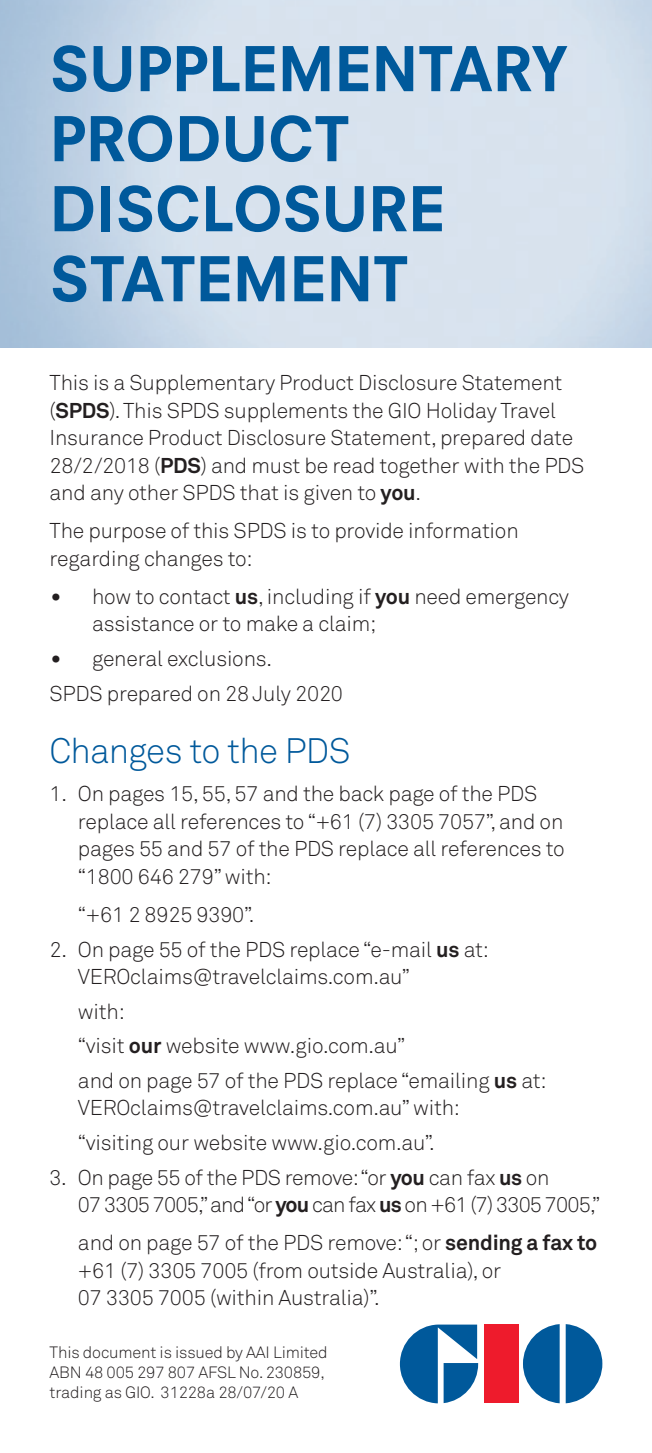
<style>
.page{position:relative;width:652px;height:1453px;background:#fff}
.page>*{position:absolute;margin:0;border:0;box-sizing:border-box;transform-origin:0 0}
.t1{font:800 60px/70px "Neuzeit SLT Std";letter-spacing:-.005em;color:#00599b}
.t2{font:300 35px "Akkurat Std";letter-spacing:-.02em;color:#00599b}
.t3{font:300 21.25px/27.5px "Akkurat Std";letter-spacing:-.01em;color:#231f20}
.t4{font:300 21.25px/27.5px "Akkurat Std";letter-spacing:-.04em;color:#231f20}
.t5{font:300 16.25px/20px "Akkurat Std";letter-spacing:-.01em;color:#231f20}
.s1{font-weight:700}
.s2{font-size:30.75px}
</style>
<div class="page">
<div style="left:484px;top:1324px;width:34px;height:79px;background:#ee1b2c"></div>
<svg style="left:523px;top:1324px;width:37px;height:79px"></svg>
<svg style="left:566px;top:1324px;width:36px;height:79px"></svg>
<svg style="left:400px;top:1324px;width:78px;height:79px"></svg>
<h1 class="t1" style="left:50px;top:34px;width:520px">SUPPLEMENTARY<br>PRODUCT<br>DISCLOSURE<br>STATEMENT</h1>
<p class="t3" style="left:50px;top:369px;width:536px">This is a Supplementary Product Disclosure Statement (<span class="s1">SPDS</span>). This SPDS supplements the GIO Holiday Travel Insurance Product Disclosure Statement, prepared date 28/2/2018 (<span class="s1">PDS</span>) and must be read together with the PDS and any other SPDS that is given to <span class="s1">you</span>.</p>
<p class="t3" style="left:50px;top:517px;width:471px">The purpose of this SPDS is to provide information regarding changes to:</p>
<p class="t3" style="left:92px;top:583px;width:478px;text-indent:-43px"><span class="s2">•</span> how to contact <span class="s1">us</span>, including if <span class="s1">you</span> need emergency assistance or to make a claim;</p>
<p class="t3" style="left:50px;top:641px;width:295px;line-height:34.5px"><span class="s2">•</span> general exclusions.<br>SPDS prepared on 28 July 2020</p>
<h2 class="t2" style="left:50px;top:730px;width:302px">Changes to the PDS</h2>
<p class="t3" style="left:78px;top:780px;width:488px;text-indent:-28px">1. On pages 15, 55, 57 and the back page of the PDS replace all references to “+61 (7) 3305 7057”, and on pages 55 and 57 of the PDS replace all references to “1800 646 279” with:</p>
<p class="t3" style="left:78px;top:901px;width:178px">“+61 2 8925 9390”.</p>
<p class="t3" style="left:78px;top:935px;width:413px;text-indent:-28px">2. On page 55 of the PDS replace “e-mail <span class="s1">us</span> at:<br>VEROclaims@travelclaims.com.au”</p>
<p class="t3" style="left:78px;top:994px;width:470px;line-height:34.5px">with:<br>“visit <span class="s1">our</span> website www.gio.com.au”<br>and on page 57 of the PDS replace “emailing <span class="s1">us</span> at:</p>
<p class="t3" style="left:78px;top:1090px;width:384px;line-height:34.5px">VEROclaims@travelclaims.com.au” with: “visiting our website www.gio.com.au”.</p>
<p class="t4" style="left:78px;top:1163px;width:524px;text-indent:-28px">3. On page 55 of the PDS remove: “or <span class="s1">you</span> can fax <span class="s1">us</span> on<br>07 3305 7005,” and “or <span class="s1">you</span> can fax <span class="s1">us</span> on +61 (7) 3305 7005,”</p>
<p class="t3" style="left:78px;top:1229px;width:521px">and on page 57 of the PDS remove: “; or <span class="s1">sending a fax to </span>+61 (7) 3305 7005 (from outside Australia), or<br>07 3305 7005 (within Australia)”.</p>
<p class="t5" style="left:50px;top:1342px;width:280px">This document is issued by AAI Limited<br>ABN 48 005 297 807 AFSL No. 230859, trading as GIO. 31228a 28/07/20 A</p>
</div>
